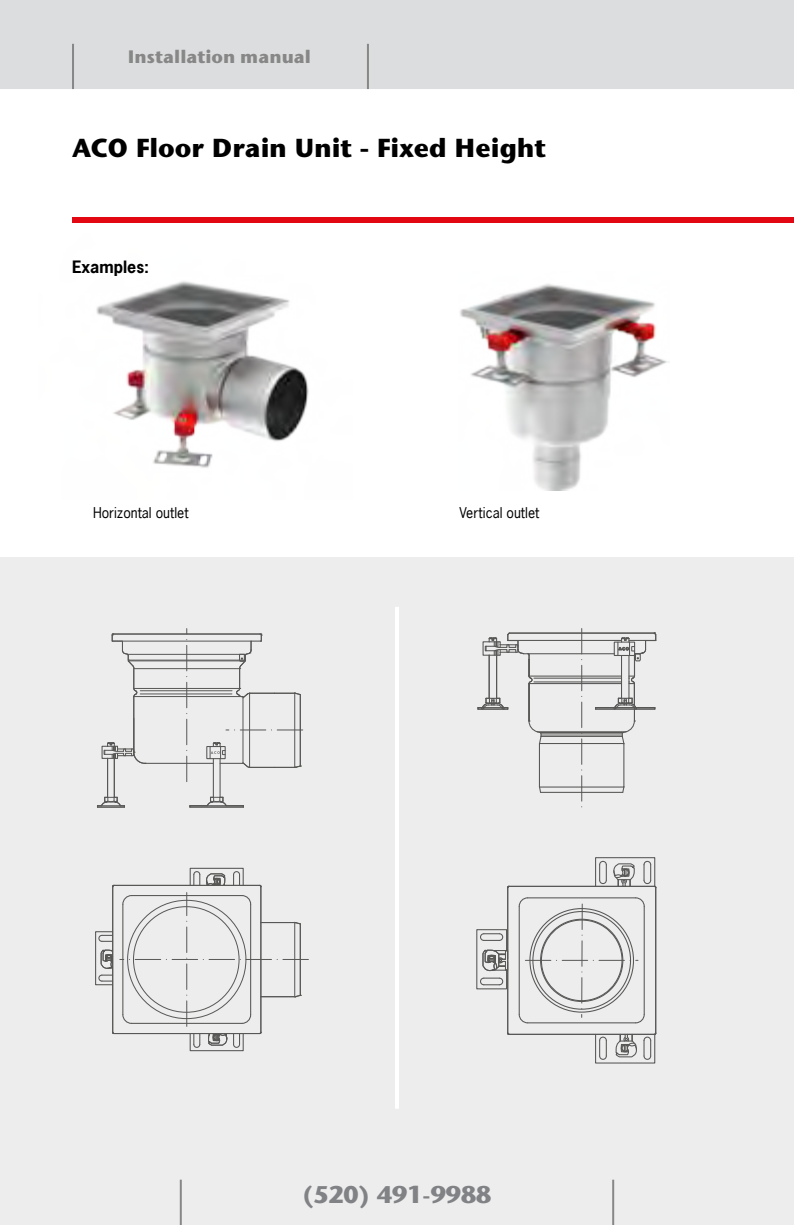
<style>
.page{position:relative;width:794px;height:1225px;background:#fff}
.page>*{position:absolute;margin:0;border:0;box-sizing:border-box;transform-origin:0 0}
.t1{font:700 26px "Stone Sans ITC Pro";letter-spacing:-.005em;color:#000}
.t2{font:700 24px "Stone Sans";color:#818285}
.t3{font:700 24px "Stone Sans ITC Pro";color:#818285}
.t4{font:700 18px "Stone Sans ITC Pro";color:#878787}
.t5{font:700 16px "News Gothic";color:#000}
.t6{font:14px "News Gothic";color:#000}
</style>
<div class="page">
<div style="left:0;top:0;width:794px;height:89px;background:#dcddde"></div>
<hr style="left:72px;top:44px;width:2px;height:45px;background:#878787">
<hr style="left:367px;top:44px;width:2px;height:45px;background:#878787">
<div style="left:0;top:557px;width:794px;height:668px;background:#ededed"></div>
<img style="left:96px;top:281px;width:213px;height:187px">
<div style="left:102px;top:745px;width:6px;height:14px;border:1px solid #575756"></div>
<hr style="left:107px;top:758px;width:1px;height:39px;background:#575756">
<hr style="left:114px;top:758px;width:1px;height:39px;background:#575756">
<svg style="left:97px;top:797px;width:28px;height:10px"></svg>
<hr style="left:219px;top:758px;width:2px;height:39px;background:#575756">
<hr style="left:213px;top:758px;width:1px;height:39px;background:#575756">
<svg style="left:189px;top:796px;width:55px;height:11px"></svg>
<svg style="left:104px;top:628px;width:199px;height:153px"></svg>
<svg style="left:95px;top:867px;width:213px;height:184px"></svg>
<div style="left:72px;top:217px;width:722px;height:6px;background:#e30613"></div>
<img style="left:460px;top:283px;width:209px;height:208px">
<hr style="left:509px;top:640px;width:112px;height:1px;background:#575756">
<svg style="left:581px;top:628px;width:1px;height:180px"></svg>
<hr style="left:529px;top:675px;width:92px;height:1px;background:#575756">
<hr style="left:534px;top:681px;width:87px;height:1px;background:#575756">
<hr style="left:509px;top:632px;width:145px;height:1px;background:#575756">
<hr style="left:528px;top:683px;width:1px;height:38px;background:#575756">
<div style="left:482px;top:641px;width:8px;height:15px;border:1px solid #575756"></div>
<hr style="left:488px;top:655px;width:2px;height:43px;background:#575756">
<hr style="left:496px;top:655px;width:1px;height:43px;background:#575756">
<svg style="left:477px;top:698px;width:31px;height:12px"></svg>
<svg style="left:485px;top:632px;width:47px;height:52px"></svg>
<hr style="left:534px;top:677px;width:87px;height:1px;background:#575756">
<hr style="left:529px;top:683px;width:92px;height:1px;background:#575756">
<hr style="left:528px;top:653px;width:86px;height:1px;background:#575756">
<hr style="left:537px;top:731px;width:89px;height:1px;background:#575756">
<hr style="left:540px;top:732px;width:83px;height:1px;background:#575756">
<hr style="left:541px;top:733px;width:81px;height:1px;background:#575756">
<hr style="left:541px;top:735px;width:81px;height:1px;background:#575756">
<hr style="left:540px;top:792px;width:83px;height:1px;background:#575756">
<hr style="left:623px;top:744px;width:1px;height:42px;background:#575756">
<hr style="left:539px;top:744px;width:1px;height:42px;background:#575756">
<svg style="left:528px;top:720px;width:14px;height:25px"></svg>
<svg style="left:595px;top:632px;width:62px;height:113px"></svg>
<svg style="left:538px;top:785px;width:4px;height:8px"></svg>
<svg style="left:621px;top:785px;width:4px;height:8px"></svg>
<hr style="left:539px;top:743px;width:85px;height:1px;background:#575756">
<hr style="left:539px;top:786px;width:85px;height:1px;background:#575756">
<svg style="left:518px;top:897px;width:127px;height:127px"></svg>
<hr style="left:509px;top:886px;width:145px;height:1px;background:#575756">
<hr style="left:507px;top:888px;width:1px;height:145px;background:#575756">
<hr style="left:509px;top:1033px;width:145px;height:2px;background:#575756">
<hr style="left:655px;top:888px;width:1px;height:145px;background:#575756">
<svg style="left:613px;top:863px;width:22px;height:22px"></svg>
<svg style="left:643px;top:860px;width:14px;height:29px"></svg>
<svg style="left:599px;top:860px;width:8px;height:24px"></svg>
<div style="left:595px;top:857px;width:60px;height:30px;border:1px solid #575756"></div>
<svg style="left:615px;top:1035px;width:22px;height:23px"></svg>
<svg style="left:599px;top:1036px;width:8px;height:24px"></svg>
<svg style="left:643px;top:1031px;width:14px;height:29px"></svg>
<div style="left:595px;top:1033px;width:60px;height:30px;border:1px solid #575756"></div>
<svg style="left:476px;top:928px;width:33px;height:62px"></svg>
<hr style="left:180px;top:1179px;width:2px;height:46px;background:#878787">
<hr style="left:612px;top:1179px;width:2px;height:46px;background:#878787">
<hr style="left:395px;top:607px;width:4px;height:501px;background:#fff">
<p class="t4" style="left:128px;top:45px;width:184px">Installation manual</p>
<h1 class="t1" style="left:72px;top:131px;width:475px">ACO Floor Drain Unit - Fixed Height</h1>
<p class="t5" style="left:72px;top:257px;width:79px">Examples:</p>
<p class="t6" style="left:93px;top:504px;width:97px">Horizontal outlet</p>
<p class="t6" style="left:459px;top:504px;width:82px">Vertical outlet</p>
<h2 class="t3" style="left:298px;top:1179px;width:45px">(52</h2>
<h2 class="t3" style="left:464px;top:1179px;width:34px">88</h2>
<h2 class="t2" style="left:303px;top:1180px;width:190px">(520) 491-9988</h2>
</div>
